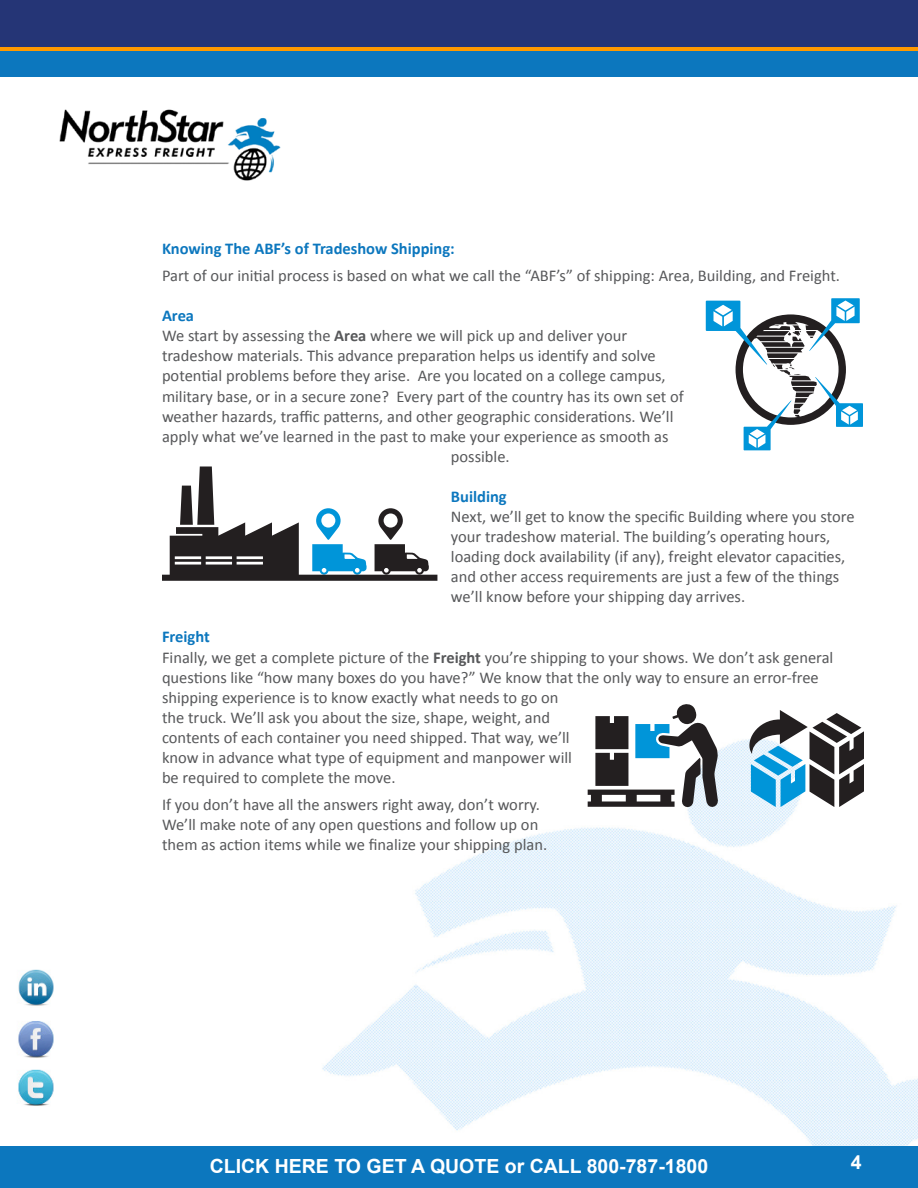
<style>
.page{position:relative;width:918px;height:1188px;background:#fff}
.page>*{position:absolute;margin:0;border:0;box-sizing:border-box;transform-origin:0 0}
.t1{font:700 19.5px "Arial";color:#fff}
.Text{font:16.5px/20.1px "Calibri";color:#57585a}
.Subhead{font:700 16.5px "Calibri";color:#0c77be}
.s1{font-weight:700}
</style>
<div class="page">
<svg style="left:0;top:46px;width:918px;height:6px;background:#b28233"></svg>
<div style="left:0;top:52px;width:918px;height:25px;background:#0c77be"></div>
<div style="left:0;top:0;width:918px;height:46px;background:#253576"></div>
<img style="left:300px;top:740px;width:618px;height:407px">
<div style="left:0;top:1147px;width:918px;height:41px;background:#0c77be"></div>
<img style="left:59px;top:109px;width:222px;height:72px">
<img style="left:18px;top:1021px;width:36px;height:37px">
<img style="left:18px;top:969px;width:36px;height:37px">
<img style="left:18px;top:1069px;width:36px;height:37px">
<svg style="left:706px;top:298px;width:157px;height:152px"></svg>
<svg style="left:162px;top:467px;width:275px;height:114px"></svg>
<svg style="left:588px;top:704px;width:132px;height:107px"></svg>
<svg style="left:743px;top:710px;width:121px;height:97px"></svg>
<p class="Subhead" style="left:162px;top:238px;width:294px">Knowing The ABF’s of Tradeshow Shipping:</p>
<p class="Text" style="left:162px;top:266px;width:680px">Part of our initial process is based on what we call the “ABF’s” of shipping: Area, Building, and Freight.</p>
<p class="Subhead" style="left:162px;top:305px;width:34px">Area</p>
<p class="Text" style="left:162px;top:326px;width:467px">We start by assessing the <span class="s1">Area</span> where we will pick up and deliver your</p>
<p class="Text" style="left:162px;top:346px;width:495px">tradeshow materials. This advance preparation helps us identify and solve</p>
<p class="Text" style="left:162px;top:366px;width:505px">potential problems before they arise. Are you located on a college campus,</p>
<p class="Text" style="left:162px;top:386px;width:523px">military base, or in a secure zone? Every part of the country has its own set of</p>
<p class="Text" style="left:162px;top:406px;width:513px">weather hazards, traffic patterns, and other geographic considerations. We’ll</p>
<p class="Text" style="left:162px;top:426px;width:508px">apply what we’ve learned in the past to make your experience as smooth as</p>
<p class="Text" style="left:451px;top:446px;width:60px">possible.</p>
<p class="Subhead" style="left:451px;top:486px;width:57px">Building</p>
<p class="Text" style="left:451px;top:507px;width:405px">Next, we’ll get to know the specific Building where you store your tradeshow material. The building’s operating hours, loading dock availability (if any), freight elevator capacities, and other access requirements are just a few of the things we’ll know before your shipping day arrives.</p>
<p class="Subhead" style="left:162px;top:626px;width:49px">Freight</p>
<p class="Text" style="left:162px;top:647px;width:673px">Finally, we get a complete picture of the <span class="s1">Freight</span> you’re shipping to your shows. We don’t ask general questions like “how many boxes do you have?” We know that the only way to ensure an error-free shipping experience is to know exactly what needs to go on<br>the truck. We’ll ask you about the size, shape, weight, and<br>contents of each container you need shipped. That way, we’ll<br>know in advance what type of equipment and manpower will<br>be required to complete the move.</p>
<p class="Text" style="left:162px;top:795px;width:387px">If you don’t have all the answers right away, don’t worry.<br>We’ll make note of any open questions and follow up on them as action items while we finalize your shipping plan.</p>
<p class="t1" style="left:210px;top:1153px;width:500px">CLICK HERE TO GET A QUOTE or CALL 800-787-1800</p>
<p class="t1" style="left:851px;top:1149px;width:12px">4</p>
</div>
